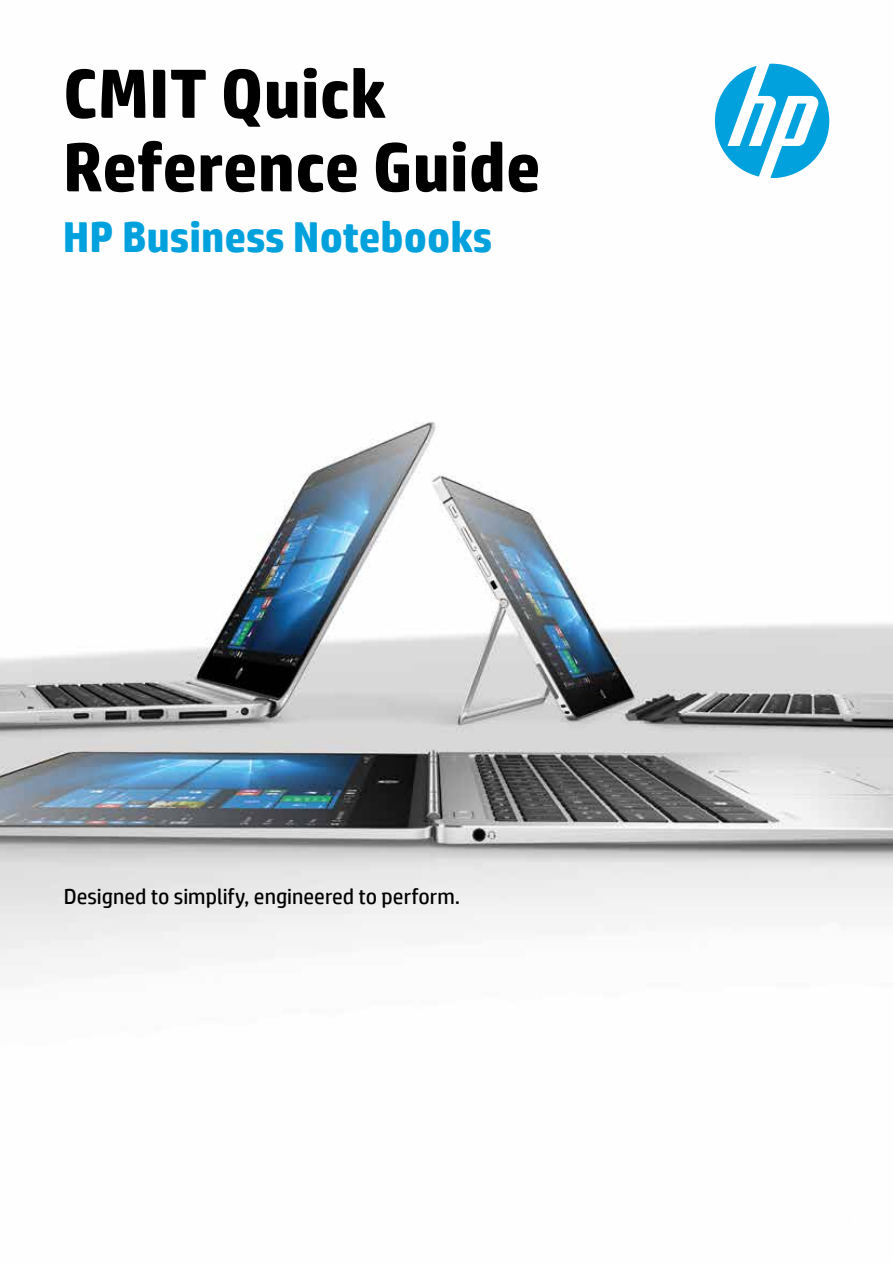
<style>
.page{position:relative;width:893px;height:1263px;background:#fff}
.page>*{position:absolute;margin:0;border:0;box-sizing:border-box;transform-origin:0 0}
.t1{font:700 69.3px/73.5px "HP Simplified";color:#000}
.t2{font:700 43.2px "HP Simplified";color:#00a1dd}
.t3{font:21.6px "HP Simplified";color:#000}
</style>
<div class="page">
<img style="left:0;top:63px;width:893px;height:903px">
<svg style="left:715px;top:64px;width:114px;height:114px"></svg>
<h1 class="t1" style="left:63px;top:57px;width:479px">CMIT Quick<br>Reference Guide</h1>
<h2 class="t2" style="left:63px;top:209px;width:431px">HP Business Notebooks</h2>
<p class="t3" style="left:64px;top:882px;width:398px">Designed to simplify, engineered to perform.</p>
</div>
